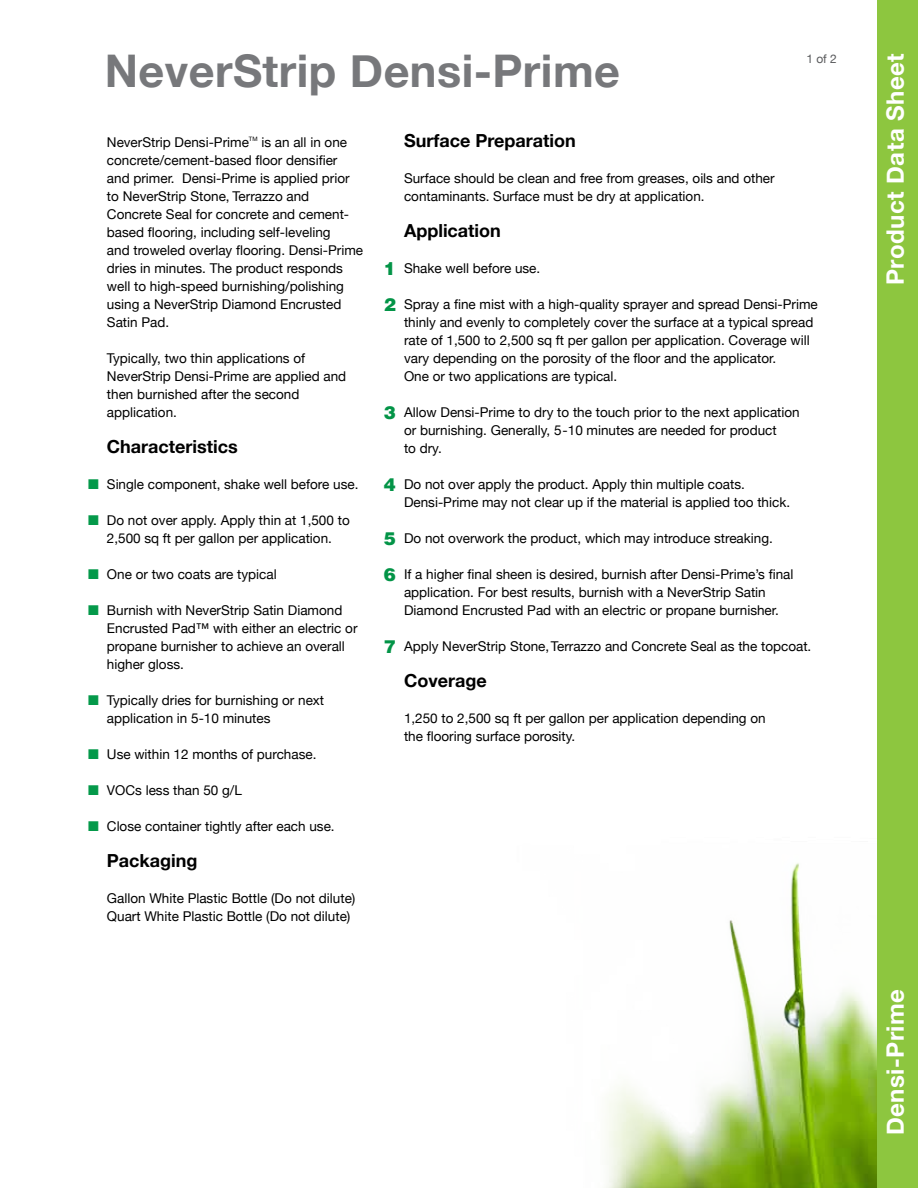
<style>
.page{position:relative;width:918px;height:1188px;background:#fff}
.page>*{position:absolute;margin:0;border:0;box-sizing:border-box;transform-origin:0 0}
.t1{font:700 45px "Helvetica Neue";letter-spacing:.01em;color:#77787b}
.t2{font:700 24px "Helvetica Neue";letter-spacing:.02em;color:#fff}
.t3{font:700 18px "Helvetica Neue";color:#000}
.t4{font:900 18px/36px "Helvetica";color:#039447}
.t5{font:13.5px/18px "Helvetica Neue";color:#000}
.t6{font:12px "Helvetica Neue";color:#58595b}
.t7{font:6px "Helvetica Neue";color:#000}
</style>
<div class="page">
<img style="left:606px;top:60px;width:272px;height:1128px">
<div style="left:878px;top:0;width:40px;height:1188px;background:#8dc63f"></div>
<h1 class="t1" style="left:105px;top:35px;width:517px">NeverStrip Densi-Prime</h1>
<h3 class="t3" style="left:404px;top:126px;width:173px">Surface Preparation</h3>
<p class="t5" style="left:404px;top:170px;width:372px">Surface should be clean and free from greases, oils and other contaminants. Surface must be dry at application.</p>
<h3 class="t3" style="left:404px;top:216px;width:98px">Application</h3>
<p class="t5" style="left:404px;top:260px;width:138px">Shake well before use.</p>
<p class="t5" style="left:404px;top:296px;width:415px">Spray a fine mist with a high-quality sprayer and spread Densi-Prime thinly and evenly to completely cover the surface at a typical spread rate of 1,500 to 2,500 sq ft per gallon per application. Coverage will vary depending on the porosity of the floor and the applicator.<br>One or two applications are typical.</p>
<p class="t5" style="left:404px;top:404px;width:397px">Allow Densi-Prime to dry to the touch prior to the next application or burnishing. Generally, 5-10 minutes are needed for product<br>to dry.</p>
<p class="t5" style="left:404px;top:476px;width:388px">Do not over apply the product. Apply thin multiple coats.<br>Densi-Prime may not clear up if the material is applied too thick.</p>
<p class="t5" style="left:404px;top:530px;width:370px">Do not overwork the product, which may introduce streaking.</p>
<p class="t5" style="left:404px;top:566px;width:391px">If a higher final sheen is desired, burnish after Densi-Prime’s final application. For best results, burnish with a NeverStrip Satin<br>Diamond Encrusted Pad with an electric or propane burnisher.</p>
<p class="t5" style="left:404px;top:638px;width:409px">Apply NeverStrip Stone, Terrazzo and Concrete Seal as the topcoat.</p>
<h3 class="t3" style="left:404px;top:666px;width:84px">Coverage</h3>
<p class="t5" style="left:404px;top:710px;width:363px">1,250 to 2,500 sq ft per gallon per application depending on the flooring surface porosity.</p>
<p class="t6" style="left:806px;top:50px;width:32px">1 of 2</p>
<p class="t5" style="left:107px;top:134px;width:144px">NeverStrip Densi-Prime</p>
<p class="t7" style="left:249px;top:135px;width:10px">TM</p>
<p class="t5" style="left:107px;top:134px;width:258px;text-indent:154px">is an all in one concrete/cement-based floor densifier and primer. Densi-Prime is applied prior to NeverStrip Stone, Terrazzo and Concrete Seal for concrete and cement&shy;based flooring, including self-leveling<br>and troweled overlay flooring. Densi-Prime dries in minutes. The product responds well to high-speed burnishing/polishing using a NeverStrip Diamond Encrusted Satin Pad.</p>
<p class="t5" style="left:107px;top:350px;width:241px">Typically, two thin applications of<br>NeverStrip Densi-Prime are applied and then burnished after the second application.</p>
<h3 class="t3" style="left:107px;top:433px;width:132px">Characteristics</h3>
<p class="t5" style="left:107px;top:476px;width:253px">Single component, shake well before use.</p>
<p class="t5" style="left:107px;top:512px;width:244px">Do not over apply. Apply thin at 1,500 to<br>2,500 sq ft per gallon per application.</p>
<p class="t5" style="left:107px;top:566px;width:171px">One or two coats are typical</p>
<p class="t5" style="left:107px;top:602px;width:252px">Burnish with NeverStrip Satin Diamond Encrusted Pad™ with either an electric or propane burnisher to achieve an overall higher gloss.</p>
<p class="t5" style="left:107px;top:692px;width:219px">Typically dries for burnishing or next application in 5-10 minutes</p>
<p class="t5" style="left:107px;top:746px;width:211px">Use within 12 months of purchase.</p>
<p class="t5" style="left:107px;top:782px;width:137px">VOCs less than 50 g/L</p>
<p class="t5" style="left:107px;top:818px;width:229px">Close container tightly after each use.</p>
<h3 class="t3" style="left:107px;top:847px;width:92px">Packaging</h3>
<p class="t5" style="left:107px;top:890px;width:250px">Gallon White Plastic Bottle (Do not dilute)<br>Quart White Plastic Bottle (Do not dilute)</p>
<h3 class="t4" style="left:384px;top:249px;width:14px">1<br>2</h3>
<h3 class="t4" style="left:384px;top:393px;width:14px">3</h3>
<h3 class="t4" style="left:384px;top:465px;width:14px">4</h3>
<h3 class="t4" style="left:384px;top:519px;width:14px">5<br>6</h3>
<h3 class="t4" style="left:384px;top:627px;width:14px">7</h3>
<h2 class="t2" style="left:876px;top:285px;width:233px;rotate:-90deg">Product Data Sheet</h2>
<h2 class="t2" style="left:877px;top:1135px;width:148px;rotate:-90deg">Densi-Prime</h2>
</div>
